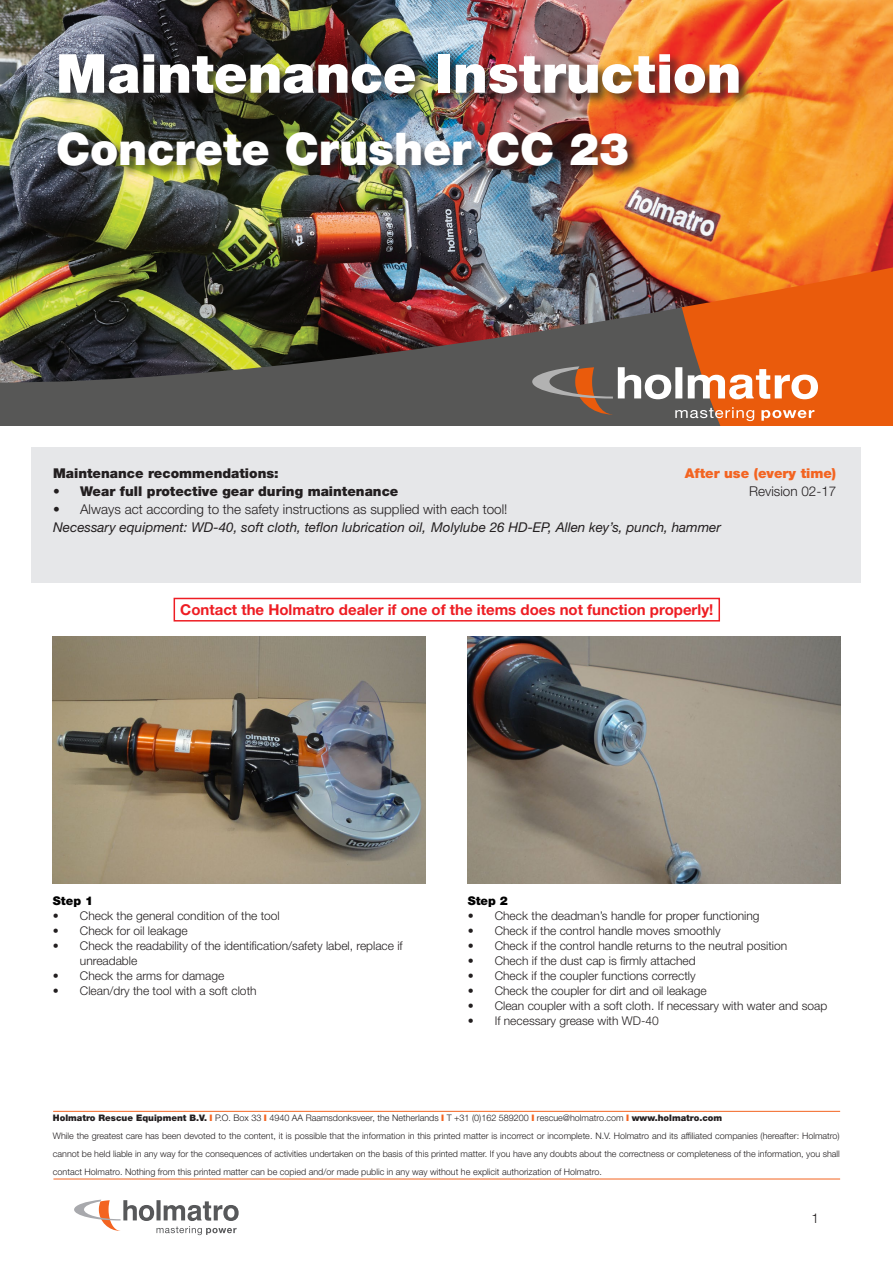
<style>
.page{position:relative;width:893px;height:1263px;background:#fff}
.page>*{position:absolute;margin:0;border:0;box-sizing:border-box;transform-origin:0 0}
.t1{font:900 54px "Helvetica Neue LT Std";color:#fff}
.t2{font:900 45px "Helvetica Neue LT Std";color:#fff}
.t3{font:700 15px "Helvetica Neue LT Std";color:#ee1d23}
.t4{font:italic 13.5px "Helvetica Neue LT Std";color:#231f20}
.t5{font:300 13.5px "Helvetica Neue LT Std";color:#231f20}
.t6{font:900 13.5px "Helvetica Neue LT Std";color:#231f20}
.t7{font:900 13.5px "Helvetica Neue LT Std";color:#f36421}
.t8{font:300 12px/15px "Helvetica Neue LT Std";color:#231f20}
.t9{font:900 12px "Helvetica Neue LT Std";color:#000}
.t10{font:300 9px/18px "Helvetica Neue LT Std";color:#231f20}
.s1{font-weight:900}
.s2{font-weight:900;color:#f36421}
</style>
<div class="page">
<hr style="left:53px;top:1111px;width:787px;height:1px;background:#f36421">
<svg style="left:74px;top:1199px;width:165px;height:36px"></svg>
<hr style="left:53px;top:1178px;width:787px;height:1px;background:#f36421">
<img style="left:53px;top:636px;width:372px;height:247px">
<div style="left:31px;top:447px;width:830px;height:136px;background:#e6e7e9"></div>
<img style="left:0;top:0;width:893px;height:263px">
<div style="left:56px;top:53px;width:696px;height:126px;background:#231f20;opacity:.75"></div>
<img style="left:0;top:187px;width:747px;height:239px">
<svg style="left:532px;top:263px;width:361px;height:163px;background:#b2683d"></svg>
<img style="left:468px;top:636px;width:372px;height:247px">
<div style="left:174px;top:598px;width:546px;height:23px;border:2px solid #ee1d23"></div>
<p class="t1" style="left:56px;top:41px;width:687px">Maintenance Instruction</p>
<p class="t2" style="left:56px;top:122px;width:575px">Concrete Crusher CC 23</p>
<p class="t6" style="left:53px;top:465px;width:227px">Maintenance recommendations:</p>
<p class="t7" style="left:685px;top:465px;width:153px">After use (every time)</p>
<p class="t6" style="left:53px;top:483px;width:347px">• Wear full protective gear during maintenance</p>
<p class="t5" style="left:53px;top:501px;width:456px">• Always act according to the safety instructions as supplied with each tool!</p>
<p class="t4" style="left:53px;top:519px;width:669px">Necessary equipment: WD-40, soft cloth, teflon lubrication oil, Molylube 26 HD-EP, Allen key’s, punch, hammer</p>
<p class="t5" style="left:749px;top:483px;width:89px">Revision 02-17</p>
<p class="t3" style="left:180px;top:600px;width:534px">Contact the Holmatro dealer if one of the items does not function properly!</p>
<p class="t9" style="left:53px;top:893px;width:42px">Step 1</p>
<p class="t8" style="left:53px;top:908px;width:228px">• Check the general condition of the tool</p>
<p class="t8" style="left:53px;top:923px;width:136px">• Check for oil leakage</p>
<p class="t8" style="left:80px;top:938px;width:324px;text-indent:-27px">• Check the readability of the identification/safety label, replace if unreadable</p>
<p class="t8" style="left:53px;top:968px;width:173px">• Check the arms for damage</p>
<p class="t8" style="left:53px;top:983px;width:205px">• Clean/dry the tool with a soft cloth</p>
<p class="t9" style="left:468px;top:893px;width:42px">Step 2</p>
<p class="t8" style="left:468px;top:908px;width:293px">• Check the deadman’s handle for proper functioning</p>
<p class="t8" style="left:468px;top:923px;width:254px">• Check if the control handle moves smoothly</p>
<p class="t8" style="left:468px;top:938px;width:321px">• Check if the control handle returns to the neutral position</p>
<p class="t8" style="left:468px;top:953px;width:229px">• Chech if the dust cap is firmly attached</p>
<p class="t8" style="left:468px;top:968px;width:229px">• Check if the coupler functions correctly</p>
<p class="t8" style="left:468px;top:983px;width:240px">• Check the coupler for dirt and oil leakage</p>
<p class="t8" style="left:468px;top:998px;width:361px">• Clean coupler with a soft cloth. If necessary with water and soap</p>
<p class="t8" style="left:468px;top:1013px;width:193px">• If necessary grease with WD-40</p>
<p class="t10" style="left:53px;top:1108px;width:788px"><span class="s1">Holmatro Rescue Equipment B.V.</span> <span class="s2">I</span> P.O. Box 33 <span class="s2">I</span> 4940 AA Raamsdonksveer, the Netherlands <span class="s2">I</span> T +31 (0)162 589200 <span class="s2">I</span> rescue@holmatro.com <span class="s2">I</span> <span class="s1">www.holmatro.com<br></span>While the greatest care has been devoted to the content, it is possible that the information in this printed matter is incorrect or incomplete. N.V. Holmatro and its affiliated companies (hereafter: Holmatro) cannot be held liable in any way for the consequences of activities undertaken on the basis of this printed matter. If you have any doubts about the correctness or completeness of the information, you shall contact Holmatro. Nothing from this printed matter can be copied and/or made public in any way without he explicit authorization of Holmatro.</p>
<p class="t5" style="left:811px;top:1210px;width:9px">1</p>
</div>
